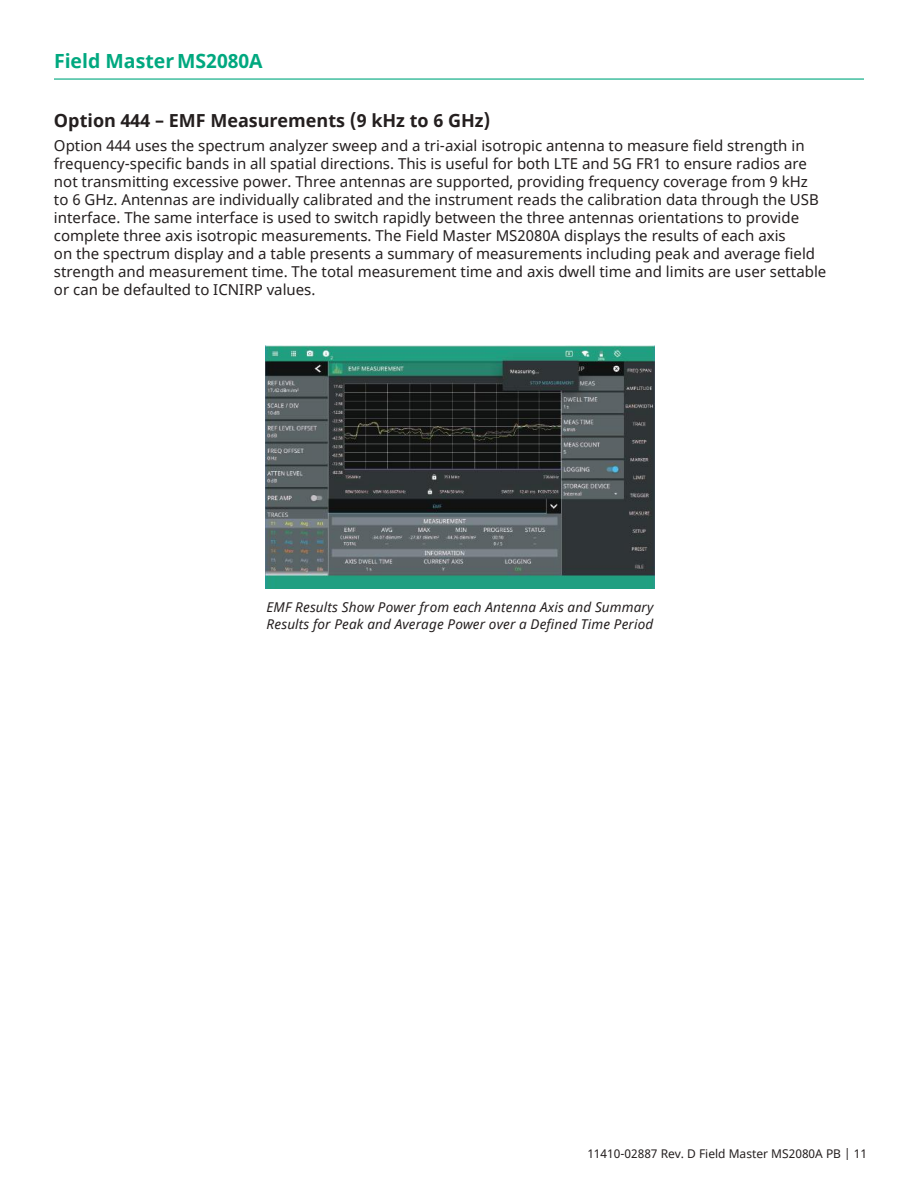
<style>
.page{position:relative;width:918px;height:1188px;background:#fff}
.page>*{position:absolute;margin:0;border:0;box-sizing:border-box;transform-origin:0 0}
.t1{font:700 19.5px "Noto Sans";color:#00a87f}
.t2{font:700 18px "Noto Sans";color:#241f1f}
.t3{font:15px/18px "Noto Sans";color:#241f1f}
.t4{font:italic 13.5px/16.5px "Noto Sans";letter-spacing:.01em;color:#241f1f}
.t5{font:12px "Noto Sans";color:#241f1f}
</style>
<div class="page">
<hr style="left:54px;top:78px;width:810px;height:2px;background:#00a87f">
<img style="left:266px;top:346px;width:388px;height:243px">
<h1 class="t1" style="left:54px;top:47px;width:210px">Field MasterMS2080A</h1>
<p class="t2" style="left:54px;top:108px;width:438px">Option 444 – EMF Measurements (9 kHz to 6 GHz)</p>
<p class="t3" style="left:54px;top:137px;width:774px">Option 444 uses the spectrum analyzer sweep and a tri-axial isotropic antenna to measure field strength in frequency-specific bands in all spatial directions. This is useful for both LTE and 5G FR1 to ensure radios are not transmitting excessive power. Three antennas are supported, providing frequency coverage from 9 kHz<br>to 6 GHz. Antennas are individually calibrated and the instrument reads the calibration data through the USB interface. The same interface is used to switch rapidly between the three antennas orientations to provide complete three axis isotropic measurements. The Field Master MS2080A displays the results of each axis<br>on the spectrum display and a table presents a summary of measurements including peak and average field strength and measurement time. The total measurement time and axis dwell time and limits are user settable or can be defaulted to ICNIRP values.</p>
<p class="t4" style="left:266px;top:599px;width:388px">EMF Results Show Power from each Antenna Axis and Summary<br>Results for Peak and Average Power over a Defined Time Period</p>
<p class="t5" style="left:587px;top:1146px;width:281px">11410-02887 Rev. D Field Master MS2080A PB | 11</p>
</div>
